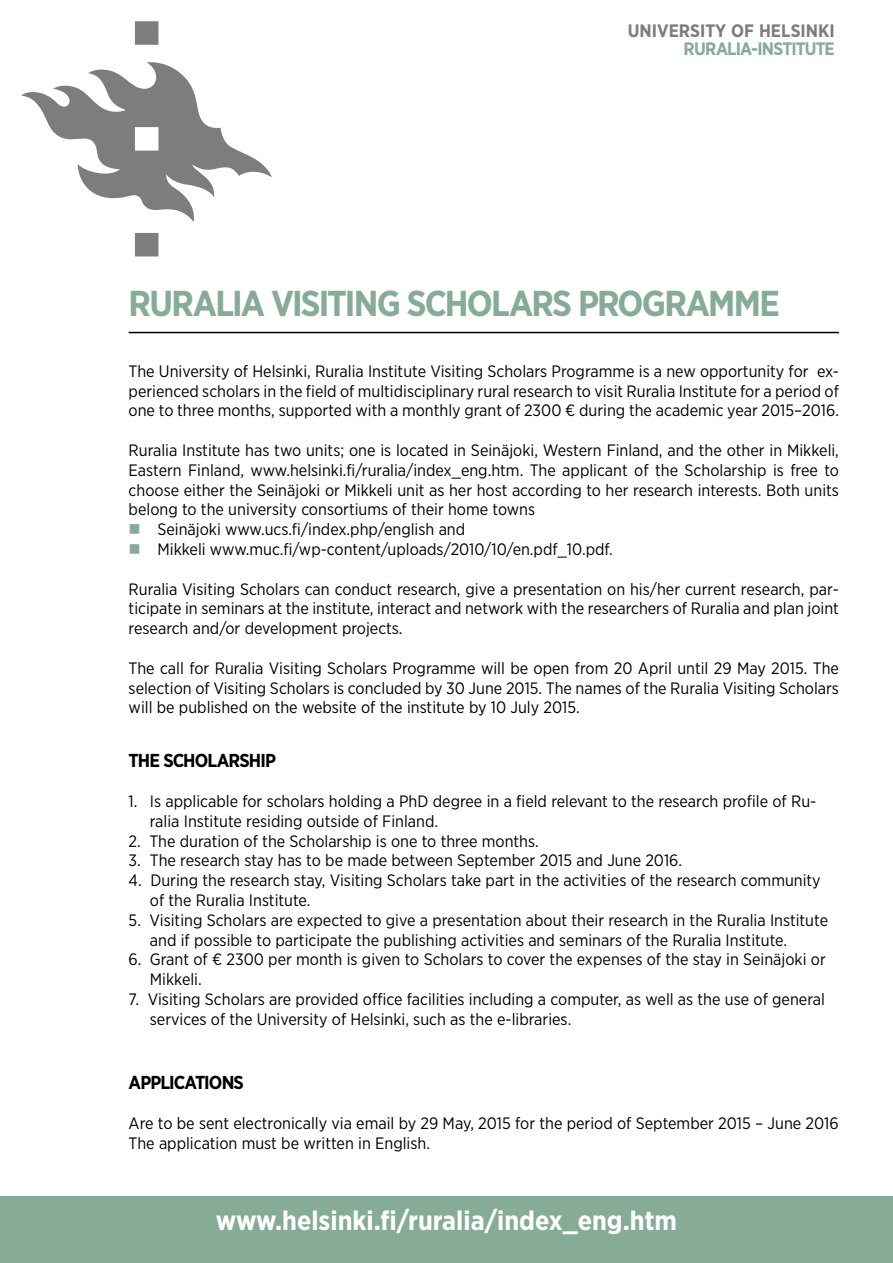
<style>
.page{position:relative;width:893px;height:1263px;background:#fff}
.page>*{position:absolute;margin:0;border:0;box-sizing:border-box;transform-origin:0 0}
.t1{font:700 36px "Gotham Narrow";letter-spacing:-.05em;color:#86ac97}
.t2{font:700 27px "Gotham Narrow";color:#fff}
.t3{font:700 18.75px "Gotham Narrow";letter-spacing:-.05em;color:#000}
.t4{font:700 18px "Gotham Narrow";color:#7d7c7f}
.t5{font:700 18px "Gotham Narrow";letter-spacing:-.05em;color:#86ac97}
.t6{font:16.5px/19.8px "Gotham Narrow";color:#000}
.s1{color:#86ac97}
</style>
<div class="page">
<hr style="left:129px;top:332px;width:710px;height:1px;background:#000">
<svg style="left:21px;top:21px;width:251px;height:235px"></svg>
<div style="left:0;top:1197px;width:893px;height:66px;background:#86ac97"></div>
<p class="t4" style="left:628px;top:19px;width:209px">UNIVERSITY OF HELSINKI</p>
<p class="t5" style="left:684px;top:38px;width:153px">RURALIA-INSTITUTE</p>
<h1 class="t1" style="left:129px;top:280px;width:653px">RURALIA VISITING SCHOLARS PROGRAMME</h1>
<p class="t6" style="left:129px;top:361px;width:712px;text-align:justify">The University of Helsinki, Ruralia Institute Visiting Scholars Programme is a new opportunity for ex&shy;perienced scholars in the field of multidisciplinary rural research to visit Ruralia Institute for a period of one to three months, supported with a monthly grant of 2300 € during the academic year 2015–2016.</p>
<p class="t6" style="left:129px;top:440px;width:712px;text-align:justify">Ruralia Institute has two units; one is located in Seinäjoki, Western Finland, and the other in Mikkeli, Eastern Finland, www.helsinki.fi/ruralia/index_eng.htm. The applicant of the Scholarship is free to choose either the Seinäjoki or Mikkeli unit as her host according to her research interests. Both units belong to the university consortiums of their home towns</p>
<p class="t6" style="left:129px;top:519px;width:338px"><span class="s1">■</span> Seinäjoki www.ucs.fi/index.php/english and</p>
<p class="t6" style="left:129px;top:539px;width:486px"><span class="s1">■</span> Mikkeli www.muc.fi/wp-content/uploads/2010/10/en.pdf_10.pdf.</p>
<p class="t6" style="left:129px;top:578px;width:712px;text-align:justify">Ruralia Visiting Scholars can conduct research, give a presentation on his/her current research, par&shy;ticipate in seminars at the institute, interact and network with the researchers of Ruralia and plan joint research and/or development projects.</p>
<p class="t6" style="left:129px;top:658px;width:712px;text-align:justify">The call for Ruralia Visiting Scholars Programme will be open from 20 April until 29 May 2015. The selection of Visiting Scholars is concluded by 30 June 2015. The names of the Ruralia Visiting Scholars will be published on the website of the institute by 10 July 2015.</p>
<p class="t3" style="left:129px;top:749px;width:149px">THE SCHOLARSHIP</p>
<p class="t6" style="left:150px;top:791px;width:668px;text-indent:-21px">1. Is applicable for scholars holding a PhD degree in a field relevant to the research profile of Ru&shy;ralia Institute residing outside of Finland.</p>
<p class="t6" style="left:129px;top:830px;width:412px">2. The duration of the Scholarship is one to three months.</p>
<p class="t6" style="left:129px;top:850px;width:555px">3. The research stay has to be made between September 2015 and June 2016.</p>
<p class="t6" style="left:150px;top:870px;width:672px;text-indent:-21px">4. During the research stay, Visiting Scholars take part in the activities of the research community of the Ruralia Institute.</p>
<p class="t6" style="left:150px;top:910px;width:680px;text-indent:-21px">5. Visiting Scholars are expected to give a presentation about their research in the Ruralia Institute and if possible to participate the publishing activities and seminars of the Ruralia Institute.</p>
<p class="t6" style="left:150px;top:949px;width:677px;text-indent:-21px">6. Grant of € 2300 per month is given to Scholars to cover the expenses of the stay in Seinäjoki or<br>Mikkeli.</p>
<p class="t6" style="left:150px;top:989px;width:677px;text-indent:-21px">7. Visiting Scholars are provided office facilities including a computer, as well as the use of general services of the University of Helsinki, such as the e-libraries.</p>
<p class="t3" style="left:129px;top:1071px;width:117px">APPLICATIONS</p>
<p class="t6" style="left:129px;top:1113px;width:712px">Are to be sent electronically via email by 29 May, 2015 for the period of September 2015 – June 2016<br>The application must be written in English.</p>
<h2 class="t2" style="left:216px;top:1203px;width:463px">www.helsinki.fi/ruralia/index_eng.htm</h2>
</div>
